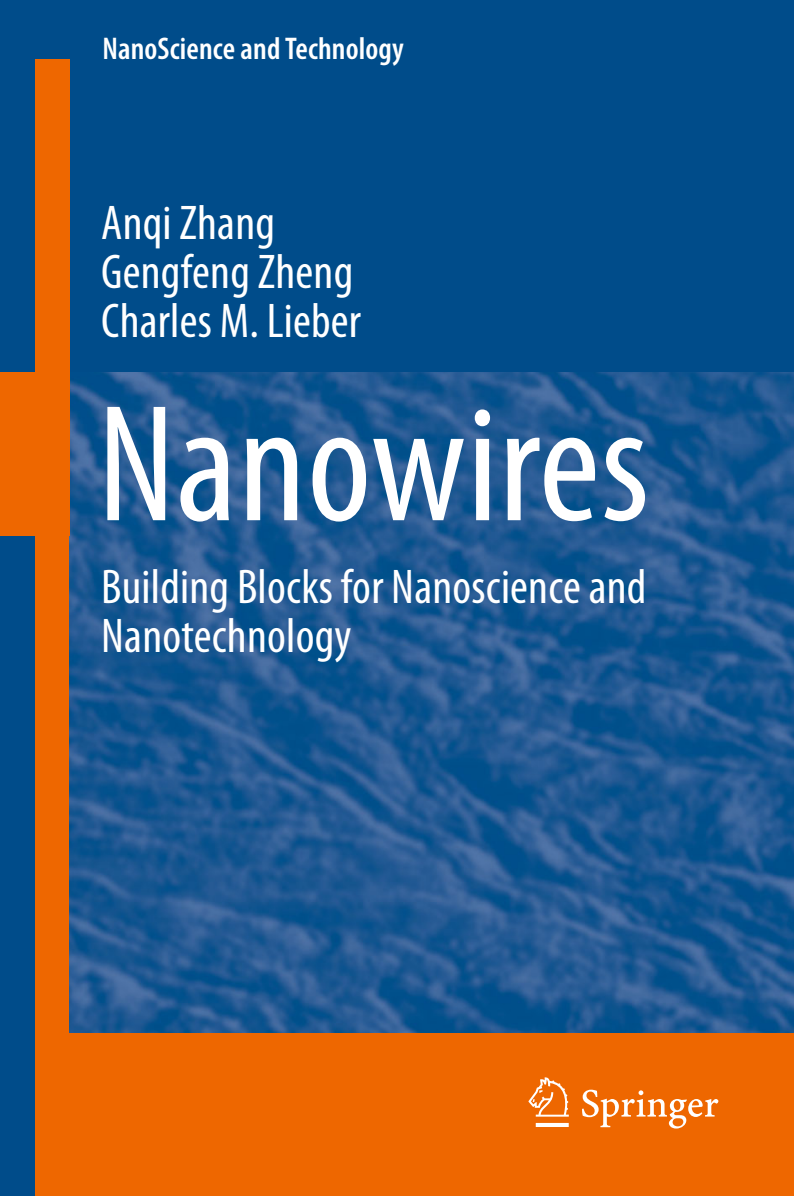
<style>
.page{position:relative;width:794px;height:1196px;background:#fff}
.page>*{position:absolute;margin:0;border:0;box-sizing:border-box;transform-origin:0 0}
.t1{font:condensed 168px "Qmcblc Jvbhgc Txpkfy Kcbnsl Myriad Pro";letter-spacing:.005em;color:#fff}
.t2{font:condensed 49px/49px "Qmcblc Jvbhgc Txpkfy Kcbnsl Myriad Pro";letter-spacing:.005em;color:#fff}
.t3{font:600 condensed 31.5px "Gmgmwt Vtkwdy Rpwwsf Lmsrgj Myriad Pro";letter-spacing:.005em;color:#fff}
</style>
<div class="page">
<div style="left:0;top:0;width:794px;height:1195px;background:#004c8a"></div>
<div style="left:35px;top:60px;width:34px;height:1135px;background:#ee6700"></div>
<div style="left:69px;top:1027px;width:725px;height:168px;background:#ee6700"></div>
<img style="left:69px;top:372px;width:725px;height:660px">
<div style="left:0;top:372px;width:69px;height:164px;background:#ee6700"></div>
<svg style="left:528px;top:1077px;width:190px;height:51px"></svg>
<p class="t3" style="left:102px;top:38px;width:303px">NanoScience and Technology</p>
<p class="t2" style="left:101px;top:203px;width:261px">Anqi Zhang<br>Gengfeng Zheng<br>Charles M. Lieber</p>
<h1 class="t1" style="left:97px;top:404px;width:554px">Nanowires</h1>
<p class="t2" style="left:101px;top:566px;width:547px">Building Blocks for Nanoscience and<br>Nanotechnology</p>
</div>
